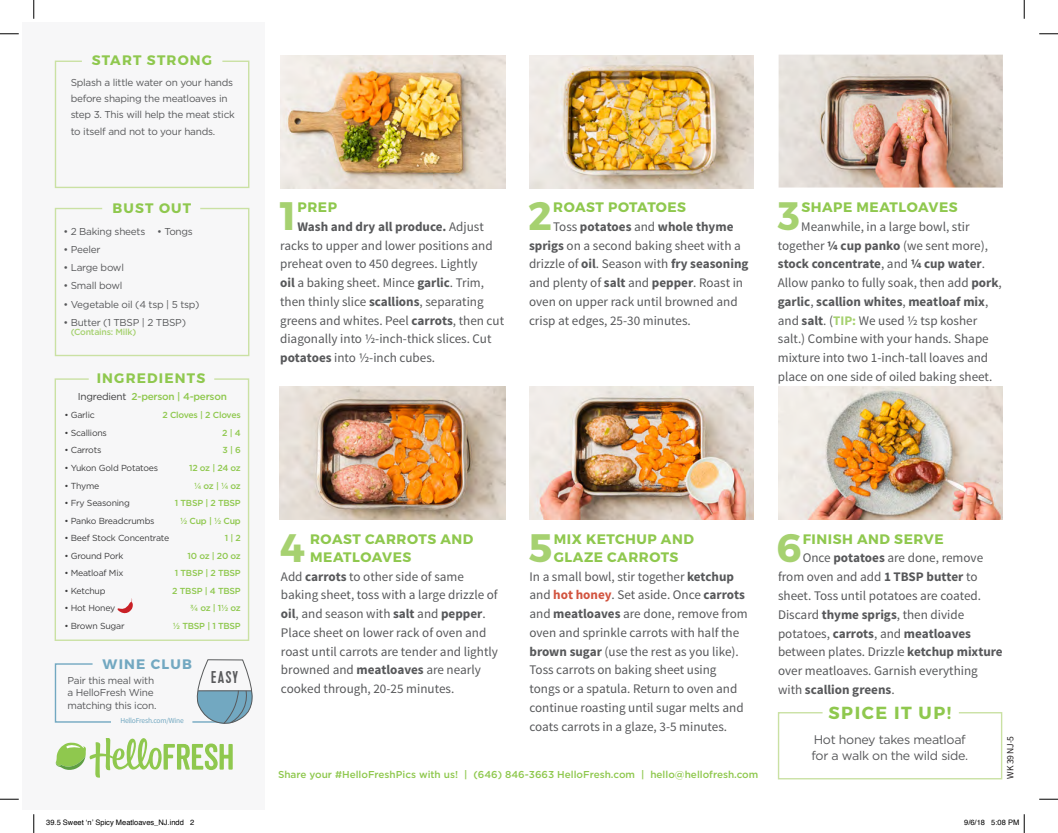
<style>
.page{position:relative;width:1058px;height:833px;background:#fff}
.page>*{position:absolute;margin:0;border:0;box-sizing:border-box;transform-origin:0 0}
.t1{font:700 39.62px "Montserrat";color:#a6d170}
.t2{font:700 17.5px "Montserrat";letter-spacing:.085em;color:#8fc84e}
.t3{font:17px "Kapra";color:#58595b}
.t4{font:700 13.75px/18.1px "Montserrat";letter-spacing:.04em;color:#8fc84e}
.t5{font:700 13.75px "Montserrat";letter-spacing:.085em;color:#8fc84e}
.t6{font:700 13.75px "Montserrat";letter-spacing:.085em;color:#72a8c1}
.t7{font:13.12px/18.8px "Source Sans Pro";color:#57585a}
.t8{font:12.5px/16.8px "Gotham";letter-spacing:-.025em;color:#57585a}
.t9{font:10px/16.2px "Gotham";letter-spacing:-.025em;color:#57585a}
.t10{font:500 10px "Gotham";color:#8fc84e}
.t11{font:500 10px "Gotham";letter-spacing:-.025em;color:#8fc84e}
.t12{font:9.62px "Source Sans Pro";color:#231f20}
.t13{font:8.75px "Gotham";letter-spacing:-.025em;color:#3e3e3f}
.t14{font:500 8.75px/17.5px "Gotham";letter-spacing:-.025em;color:#8fc84e;text-align:right}
.t15{font:500 8.75px "Gotham";letter-spacing:-.025em;color:#a6d170}
.t16{font:7.5px "Helvetica";color:#000}
.t17{font:7.5px "Source Sans Pro";letter-spacing:-.025em;color:#72a8c1}
.s1{font-weight:400;color:#3e3e3f}
.s2{font-weight:700}
.s3{font-weight:700;color:#a6d170}
.s4{font-weight:700;color:#d2543f}
</style>
<div class="page">
<div style="left:23px;top:23px;width:242px;height:787px;background:#f7f7f8"></div>
<img style="left:281px;top:55px;width:224px;height:133px">
<img style="left:529px;top:55px;width:225px;height:133px">
<img style="left:529px;top:387px;width:224px;height:132px">
<img style="left:280px;top:387px;width:225px;height:132px">
<img style="left:778px;top:55px;width:224px;height:132px">
<img style="left:778px;top:387px;width:224px;height:132px">
<svg style="left:54px;top:207px;width:196px;height:150px"></svg>
<svg style="left:54px;top:378px;width:196px;height:263px"></svg>
<svg style="left:54px;top:60px;width:196px;height:128px"></svg>
<svg style="left:54px;top:663px;width:57px;height:60px"></svg>
<hr style="left:193px;top:721px;width:35px;height:1px;background:#72a8c1">
<svg style="left:197px;top:659px;width:55px;height:64px"></svg>
<svg style="left:56px;top:738px;width:177px;height:39px"></svg>
<svg style="left:777px;top:712px;width:226px;height:68px"></svg>
<svg style="left:0;top:33px;width:19px;height:2px"></svg>
<svg style="left:1039px;top:33px;width:19px;height:2px"></svg>
<svg style="left:0;top:798px;width:19px;height:2px"></svg>
<svg style="left:1039px;top:798px;width:19px;height:2px"></svg>
<svg style="left:33px;top:0;width:2px;height:19px"></svg>
<svg style="left:33px;top:814px;width:2px;height:19px"></svg>
<svg style="left:1023px;top:0;width:2px;height:19px"></svg>
<svg style="left:1023px;top:814px;width:2px;height:19px"></svg>
<p class="t5" style="left:92px;top:52px;width:122px">START STRONG</p>
<p class="t9" style="left:71px;top:74px;width:166px">Splash a little water on your hands before shaping the meatloaves in step 3. This will help the meat stick to itself and not to your hands.</p>
<p class="t4" style="left:113px;top:199px;width:80px">BUST OUT</p>
<p class="t9" style="left:63px;top:223px;width:83px">• 2 Baking sheets</p>
<p class="t9" style="left:63px;top:241px;width:39px">• Peeler</p>
<p class="t9" style="left:63px;top:259px;width:62px">• Large bowl</p>
<p class="t9" style="left:63px;top:277px;width:61px">• Small bowl</p>
<p class="t9" style="left:63px;top:296px;width:137px">• Vegetable oil (4 tsp | 5 tsp)</p>
<p class="t9" style="left:63px;top:314px;width:124px">• Butter (1 TBSP | 2 TBSP)</p>
<p class="t15" style="left:71px;top:326px;width:67px">(Contains: Milk)</p>
<p class="t9" style="left:157px;top:223px;width:37px">• Tongs</p>
<p class="t5" style="left:97px;top:369px;width:110px">INGREDIENTS</p>
<p class="t11" style="left:78px;top:390px;width:151px"><span class="s1">Ingredient</span> 2-person | 4-person</p>
<p class="t14" style="left:162px;top:406px;width:80px">2 Cloves | 2 Cloves<br>2 | 4<br>3 | 6<br>12 oz | 24 oz<br>¼ oz | ¼ oz<br>1 TBSP | 2 TBSP<br>½ Cup | ½ Cup<br>1 | 2<br>10 oz | 20 oz<br>1 TBSP | 2 TBSP<br>2 TBSP | 4 TBSP ¾ oz | 1½ oz<br>½ TBSP | 1 TBSP</p>
<p class="t13" style="left:64px;top:410px;width:32px">• Garlic</p>
<p class="t13" style="left:64px;top:427px;width:44px">• Scallions</p>
<p class="t13" style="left:64px;top:445px;width:39px">• Carrots</p>
<p class="t13" style="left:64px;top:462px;width:95px">• Yukon Gold Potatoes</p>
<p class="t13" style="left:64px;top:480px;width:36px">• Thyme</p>
<p class="t13" style="left:64px;top:497px;width:67px">• Fry Seasoning</p>
<p class="t13" style="left:64px;top:515px;width:92px">• Panko Breadcrumbs</p>
<p class="t13" style="left:64px;top:532px;width:106px">• Beef Stock Concentrate</p>
<p class="t13" style="left:64px;top:550px;width:61px">• Ground Pork</p>
<p class="t13" style="left:64px;top:567px;width:61px">• Meatloaf Mix</p>
<p class="t13" style="left:64px;top:585px;width:43px">• Ketchup</p>
<p class="t13" style="left:64px;top:602px;width:52px">• Hot Honey</p>
<p class="t13" style="left:64px;top:620px;width:62px">• Brown Sugar</p>
<p class="t6" style="left:103px;top:655px;width:91px">WINE CLUB</p>
<p class="t9" style="left:68px;top:673px;width:90px;line-height:12.5px">Pair this meal with a HelloFresh Wine matching this icon.</p>
<p class="t17" style="left:120px;top:716px;width:65px">HelloFresh.com/Wine</p>
<p class="t3" style="left:211px;top:667px;width:28px">EASY</p>
<h1 class="t1" style="left:280px;top:191px;width:18px">1</h1>
<p class="t4" style="left:297px;top:198px;width:41px">PREP</p>
<p class="t7" style="left:280px;top:217px;width:225px;text-indent:17px"><span class="s2">Wash and dry all produce.</span> Adjust racks to upper and lower positions and preheat oven to 450 degrees. Lightly<br><span class="s2">oil</span> a baking sheet. Mince <span class="s2">garlic</span>. Trim, then thinly slice <span class="s2">scallions</span>, separating greens and whites. Peel <span class="s2">carrots</span>, then cut diagonally into ½-inch-thick slices. Cut <span class="s2">potatoes</span> into ½-inch cubes.</p>
<h1 class="t1" style="left:528px;top:191px;width:25px">2</h1>
<p class="t4" style="left:553px;top:198px;width:134px">ROAST POTATOES</p>
<p class="t7" style="left:529px;top:217px;width:221px;text-indent:24px">Toss <span class="s2">potatoes</span> and <span class="s2">whole thyme sprigs</span> on a second baking sheet with a drizzle of <span class="s2">oil</span>. Season with <span class="s2">fry seasoning </span>and plenty of <span class="s2">salt</span> and <span class="s2">pepper</span>. Roast in oven on upper rack until browned and crisp at edges, 25-30 minutes.</p>
<h1 class="t1" style="left:778px;top:191px;width:24px">3</h1>
<p class="t4" style="left:801px;top:198px;width:158px">SHAPE MEATLOAVES</p>
<p class="t7" style="left:778px;top:217px;width:225px;text-indent:23px">Meanwhile, in a large bowl, stir together <span class="s2">¼ cup panko</span> (we sent more), <span class="s2">stock concentrate</span>, and <span class="s2">¼ cup water</span>.<br>Allow panko to fully soak, then add <span class="s2">pork</span>, <span class="s2">garlic</span>, <span class="s2">scallion whites</span>, <span class="s2">meatloaf mix</span>, and <span class="s2">salt</span>. (<span class="s3">TIP:</span> We used ½ tsp kosher salt.) Combine with your hands. Shape mixture into two 1-inch-tall loaves and place on one side of oiled baking sheet.</p>
<h1 class="t1" style="left:280px;top:523px;width:27px">4</h1>
<p class="t4" style="left:310px;top:530px;width:165px">ROAST CARROTS AND<br>MEATLOAVES</p>
<p class="t7" style="left:281px;top:567px;width:218px">Add <span class="s2">carrots</span> to other side of same baking sheet, toss with a large drizzle of <span class="s2">oil</span>, and season with <span class="s2">salt</span> and <span class="s2">pepper</span>.<br>Place sheet on lower rack of oven and roast until carrots are tender and lightly browned and <span class="s2">meatloaves</span> are nearly cooked through, 20-25 minutes.</p>
<h1 class="t1" style="left:529px;top:523px;width:25px">5</h1>
<p class="t4" style="left:554px;top:530px;width:142px">MIX KETCHUP AND<br>GLAZE CARROTS</p>
<p class="t7" style="left:529px;top:567px;width:220px">In a small bowl, stir together <span class="s2">ketchup </span>and <span class="s4">hot honey</span>. Set aside. Once <span class="s2">carrots </span>and <span class="s2">meatloaves</span> are done, remove from oven and sprinkle carrots with half the <span class="s2">brown sugar</span> (use the rest as you like).<br>Toss carrots on baking sheet using tongs or a spatula. Return to oven and continue roasting until sugar melts and coats carrots in a glaze, 3-5 minutes.</p>
<p class="t10" style="left:278px;top:767px;width:482px">Share your #HelloFreshPics with us! | (646) 846-3663 HelloFresh.com | hello@hellofresh.com</p>
<h1 class="t1" style="left:776px;top:523px;width:27px">6</h1>
<p class="t4" style="left:802px;top:530px;width:142px">FINISH AND SERVE</p>
<p class="t7" style="left:778px;top:549px;width:226px;text-indent:25px">Once <span class="s2">potatoes</span> are done, remove from oven and add <span class="s2">1 TBSP butter</span> to sheet. Toss until potatoes are coated.<br>Discard <span class="s2">thyme sprigs</span>, then divide potatoes, <span class="s2">carrots</span>, and <span class="s2">meatloaves </span>between plates. Drizzle <span class="s2">ketchup mixture </span>over meatloaves. Garnish everything with <span class="s2">scallion greens</span>.</p>
<p class="t8" style="left:811px;top:730px;width:158px">Hot honey takes meatloaf for a walk on the wild side.</p>
<h2 class="t2" style="left:828px;top:702px;width:124px">SPICE IT UP!</h2>
<p class="t12" style="left:1004px;top:778px;width:44px;rotate:-90deg">WK 39 NJ-5</p>
<p class="t16" style="left:46px;top:817px;width:149px">39.5 Sweet ‘n’ Spicy Meatloaves_NJ.indd 2</p>
<p class="t16" style="left:964px;top:817px;width:57px">9/6/18 5:08 PM</p>
</div>
